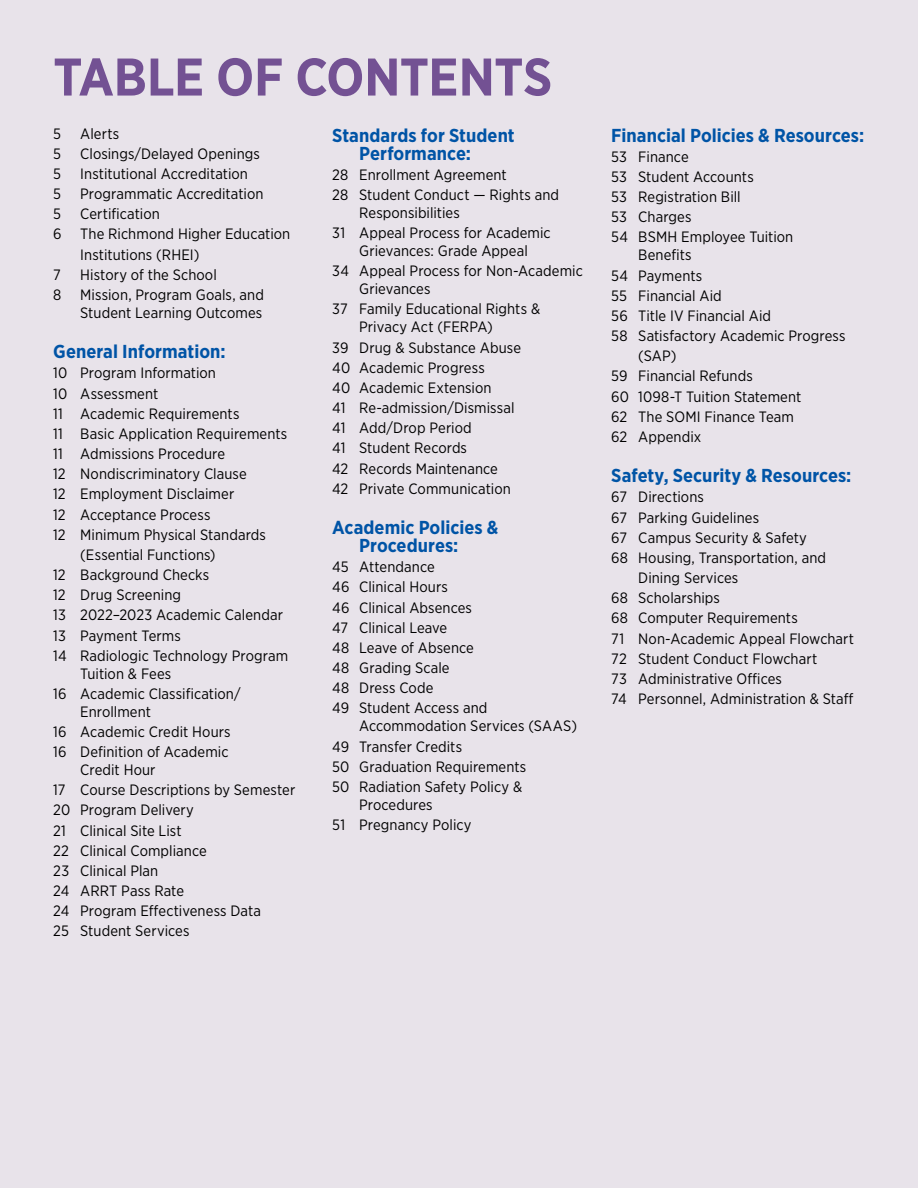
<style>
.page{position:relative;width:918px;height:1188px;background:#fff}
.page>*{position:absolute;margin:0;border:0;box-sizing:border-box;transform-origin:0 0}
.t1{font:700 52.95px "Gotham Narrow";letter-spacing:-.01em;color:#735193}
.t2{font:700 18.75px/18px "Gotham Narrow";color:#0054a6}
.t3{font:15px/20.1px "Gotham Narrow";letter-spacing:.005em;color:#000}
</style>
<div class="page">
<div style="left:0;top:0;width:917px;height:1188px;background:#e8e3ea"></div>
<h1 class="t1" style="left:53px;top:43px;width:501px">TABLE OF CONTENTS</h1>
<p class="t2" style="left:359px;top:126px;width:157px;text-indent:-27px">Standards for Student<br>Performance:</p>
<p class="t3" style="left:332px;top:164px;width:228px">28 Enrollment Agreement<br>28 Student Conduct — Rights and</p>
<p class="t3" style="left:332px;top:202px;width:220px;text-indent:27px">Responsibilities<br>31 Appeal Process for Academic</p>
<p class="t3" style="left:332px;top:241px;width:252px;text-indent:27px">Grievances: Grade Appeal<br>34 Appeal Process for Non-Academic</p>
<p class="t3" style="left:332px;top:279px;width:210px;text-indent:27px">Grievances<br>37 Family Educational Rights &amp;</p>
<p class="t3" style="left:332px;top:317px;width:190px;text-indent:27px">Privacy Act (FERPA)<br>39 Drug &amp; Substance Abuse<br>40 Academic Progress<br>40 Academic Extension<br>41 Re-admission/Dismissal<br>41 Add/Drop Period<br>41 Student Records<br>42 Records Maintenance<br>42 Private Communication</p>
<p class="t2" style="left:359px;top:518px;width:141px;text-indent:-27px">Academic Policies &amp;<br>Procedures:</p>
<p class="t3" style="left:332px;top:557px;width:157px">45 Attendance<br>46 Clinical Hours<br>46 Clinical Absences<br>47 Clinical Leave<br>48 Leave of Absence<br>48 Grading Scale<br>48 Dress Code<br>49 Student Access and</p>
<p class="t3" style="left:332px;top:716px;width:246px;text-indent:27px">Accommodation Services (SAAS)<br>49 Transfer Credits<br>50 Graduation Requirements<br>50 Radiation Safety Policy &amp;</p>
<p class="t3" style="left:332px;top:794px;width:141px;text-indent:27px">Procedures<br>51 Pregnancy Policy</p>
<p class="t3" style="left:53px;top:123px;width:9px">5</p>
<p class="t3" style="left:80px;top:123px;width:41px">Alerts</p>
<p class="t3" style="left:53px;top:143px;width:9px">5</p>
<p class="t3" style="left:80px;top:143px;width:181px">Closings/Delayed Openings</p>
<p class="t3" style="left:53px;top:163px;width:9px">5</p>
<p class="t3" style="left:80px;top:163px;width:169px">Institutional Accreditation</p>
<p class="t3" style="left:53px;top:184px;width:9px">5</p>
<p class="t3" style="left:80px;top:184px;width:185px">Programmatic Accreditation</p>
<p class="t3" style="left:53px;top:204px;width:9px">5</p>
<p class="t3" style="left:80px;top:204px;width:81px">Certification</p>
<p class="t3" style="left:53px;top:224px;width:239px">6 The Richmond Higher Education</p>
<p class="t3" style="left:80px;top:244px;width:121px">Institutions (RHEI)</p>
<p class="t3" style="left:53px;top:264px;width:9px">7</p>
<p class="t3" style="left:80px;top:264px;width:138px">History of the School</p>
<p class="t3" style="left:53px;top:284px;width:10px">8</p>
<p class="t3" style="left:80px;top:285px;width:185px;line-height:18px">Mission, Program Goals, and<br>Student Learning Outcomes</p>
<p class="t2" style="left:53px;top:343px;width:174px">General Information:</p>
<p class="t3" style="left:53px;top:363px;width:164px">10 Program Information</p>
<p class="t3" style="left:53px;top:383px;width:107px">10 Assessment</p>
<p class="t3" style="left:53px;top:403px;width:188px">11 Academic Requirements</p>
<p class="t3" style="left:53px;top:423px;width:236px">11 Basic Application Requirements</p>
<p class="t3" style="left:53px;top:443px;width:173px">11 Admissions Procedure</p>
<p class="t3" style="left:53px;top:464px;width:195px">12 Nondiscriminatory Clause</p>
<p class="t3" style="left:53px;top:484px;width:183px">12 Employment Disclaimer</p>
<p class="t3" style="left:53px;top:504px;width:159px">12 Acceptance Process</p>
<p class="t3" style="left:53px;top:524px;width:214px">12 Minimum Physical Standards</p>
<p class="t3" style="left:80px;top:544px;width:137px">(Essential Functions)</p>
<p class="t3" style="left:53px;top:564px;width:158px">12 Background Checks</p>
<p class="t3" style="left:53px;top:585px;width:129px">12 Drug Screening</p>
<p class="t3" style="left:53px;top:605px;width:231px">13 2022–2023 Academic Calendar</p>
<p class="t3" style="left:53px;top:625px;width:129px">13 Payment Terms</p>
<p class="t3" style="left:53px;top:645px;width:237px">14 Radiologic Technology Program</p>
<p class="t3" style="left:53px;top:663px;width:189px;text-indent:27px">Tuition &amp; Fees<br>16 Academic Classification/</p>
<p class="t3" style="left:53px;top:701px;width:179px;text-indent:27px">Enrollment<br>16 Academic Credit Hours<br>16 Definition of Academic</p>
<p class="t3" style="left:53px;top:760px;width:244px;text-indent:27px">Credit Hour<br>17 Course Descriptions by Semester<br>20 Program Delivery<br>21 Clinical Site List<br>22 Clinical Compliance<br>23 Clinical Plan<br>24 ARRT Pass Rate<br>24 Program Effectiveness Data<br>25 Student Services</p>
<p class="t2" style="left:611px;top:126px;width:254px">Financial Policies &amp; Resources:</p>
<p class="t3" style="left:611px;top:146px;width:184px">53 Finance<br>53 Student Accounts<br>53 Registration Bill<br>53 Charges<br>54 BSMH Employee Tuition</p>
<p class="t3" style="left:638px;top:245px;width:55px">Benefits</p>
<p class="t3" style="left:611px;top:265px;width:93px">54 Payments</p>
<p class="t3" style="left:611px;top:285px;width:112px">55 Financial Aid</p>
<p class="t3" style="left:611px;top:305px;width:161px">56 Title IV Financial Aid</p>
<p class="t3" style="left:611px;top:326px;width:236px">58 Satisfactory Academic Progress</p>
<p class="t3" style="left:638px;top:346px;width:40px">(SAP)</p>
<p class="t3" style="left:611px;top:366px;width:143px">59 Financial Refunds</p>
<p class="t3" style="left:611px;top:386px;width:192px">60 1098-T Tuition Statement</p>
<p class="t3" style="left:611px;top:406px;width:184px">62 The SOMI Finance Team</p>
<p class="t3" style="left:611px;top:426px;width:92px">62 Appendix</p>
<p class="t2" style="left:611px;top:466px;width:242px">Safety, Security &amp; Resources:</p>
<p class="t3" style="left:611px;top:487px;width:94px">67 Directions</p>
<p class="t3" style="left:611px;top:507px;width:149px">67 Parking Guidelines</p>
<p class="t3" style="left:611px;top:527px;width:197px">67 Campus Security &amp; Safety</p>
<p class="t3" style="left:611px;top:547px;width:216px">68 Housing, Transportation, and</p>
<p class="t3" style="left:638px;top:567px;width:102px">Dining Services</p>
<p class="t3" style="left:611px;top:588px;width:110px">68 Scholarships</p>
<p class="t3" style="left:611px;top:608px;width:188px">68 Computer Requirements</p>
<p class="t3" style="left:611px;top:628px;width:244px">71 Non-Academic Appeal Flowchart</p>
<p class="t3" style="left:611px;top:648px;width:208px">72 Student Conduct Flowchart</p>
<p class="t3" style="left:611px;top:668px;width:172px">73 Administrative Offices</p>
<p class="t3" style="left:611px;top:688px;width:244px">74 Personnel, Administration &amp; Staff</p>
</div>
